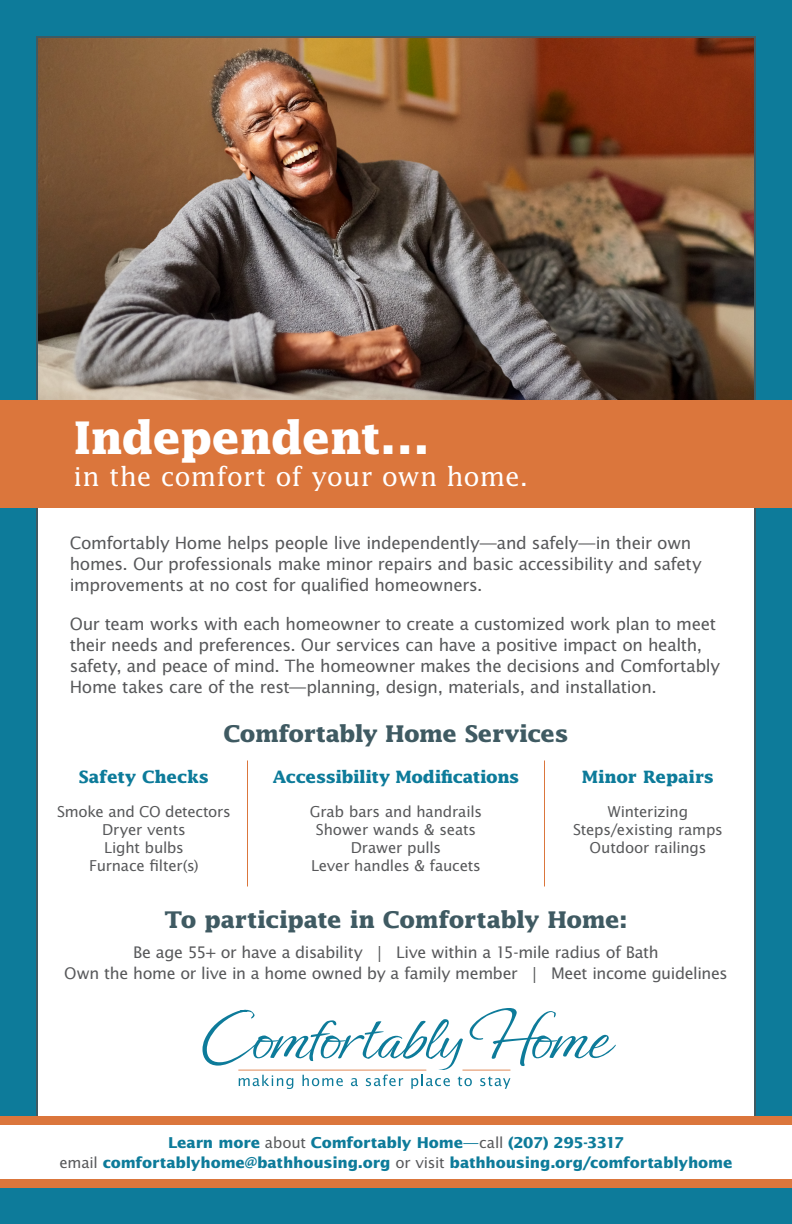
<style>
.page{position:relative;width:792px;height:1224px;background:#0d7b9a}
.page>*{position:absolute;margin:0;border:0;box-sizing:border-box;transform-origin:0 0}
.t1{font:700 45px "Lucida Std";letter-spacing:-.025em;color:#fff}
.t2{font:26px "Lucida Std";color:#fff}
.t3{font:700 23px "Lucida Std";letter-spacing:-.02em;color:#3f5a62}
.t4{font:17px/21px "Lucida Sans Std";letter-spacing:-.02em;color:#57585a}
.t5{font:700 17px "Lucida Std";letter-spacing:-.02em;color:#0d7b9a}
.t6{font:16px "Lucida Sans Std";letter-spacing:-.025em;color:#57585a}
.t7{font:15px/18px "Lucida Sans Std";letter-spacing:-.015em;color:#57585a;text-align:center}
.t8{font:700 15px/20px "Lucida Sans Std";letter-spacing:-.01em;color:#0d7b9a;text-align:center}
.s1{font-weight:400;color:#57585a}
.s2{font-weight:400}
</style>
<div class="page">
<div style="left:37px;top:37px;width:718px;height:1141px;background:#fff"></div>
<img style="left:39px;top:39px;width:714px;height:361px">
<div style="left:0;top:400px;width:792px;height:108px;background:#db763c"></div>
<div style="left:0;top:1179px;width:792px;height:9px;background:#db763c"></div>
<svg style="left:203px;top:1008px;width:413px;height:81px"></svg>
<hr style="left:238px;top:1070px;width:188px;height:1px;background:#db763c">
<hr style="left:462px;top:1070px;width:49px;height:1px;background:#db763c">
<div style="left:0;top:1125px;width:792px;height:54px;background:#fff"></div>
<hr style="left:247px;top:760px;width:1px;height:126px;background:#db763c">
<hr style="left:544px;top:760px;width:1px;height:126px;background:#db763c">
<div style="left:0;top:1116px;width:792px;height:9px;background:#db763c"></div>
<p class="t1" style="left:73px;top:410px;width:357px">Independent...</p>
<p class="t2" style="left:73px;top:460px;width:456px">in the comfort of your own home.</p>
<p class="t4" style="left:70px;top:532px;width:633px">Comfortably Home helps people live independently—and safely—in their own homes. Our professionals make minor repairs and basic accessibility and safety improvements at no cost for qualified homeowners.</p>
<p class="t4" style="left:70px;top:613px;width:652px">Our team works with each homeowner to create a customized work plan to meet their needs and preferences. Our services can have a positive impact on health, safety, and peace of mind. The homeowner makes the decisions and Comfortably Home takes care of the rest—planning, design, materials, and installation.</p>
<p class="t3" style="left:224px;top:720px;width:346px">Comfortably Home Services</p>
<p class="t5" style="left:79px;top:766px;width:132px">Safety Checks</p>
<p class="t5" style="left:582px;top:766px;width:134px">Minor Repairs</p>
<p class="t7" style="left:310px;top:803px;width:174px">Grab bars and handrails</p>
<p class="t7" style="left:316px;top:821px;width:162px">Shower wands &amp; seats</p>
<p class="t7" style="left:311px;top:839px;width:171px">Drawer pulls<br>Lever handles &amp; faucets</p>
<p class="t5" style="left:273px;top:766px;width:248px">Accessibility Modifications</p>
<p class="t7" style="left:57px;top:803px;width:175px">Smoke and CO detectors</p>
<p class="t7" style="left:102px;top:821px;width:85px">Dryer vents</p>
<p class="t7" style="left:104px;top:839px;width:81px">Light bulbs</p>
<p class="t7" style="left:89px;top:857px;width:111px">Furnace filter(s)</p>
<p class="t7" style="left:608px;top:803px;width:82px">Winterizing</p>
<p class="t7" style="left:573px;top:821px;width:151px">Steps/existing ramps</p>
<p class="t7" style="left:590px;top:839px;width:118px">Outdoor railings</p>
<p class="t3" style="left:164px;top:906px;width:465px">To participate in Comfortably Home:</p>
<p class="t6" style="left:133px;top:943px;width:527px">Be age 55+ or have a disability | Live within a 15-mile radius of Bath</p>
<p class="t6" style="left:64px;top:964px;width:665px">Own the home or live in a home owned by a family member | Meet income guidelines</p>
<p class="t8" style="left:60px;top:1133px;width:674px">Learn more <span class="s1">about</span> Comfortably Home<span class="s2">—</span><span class="s1">call</span> (207) 295-3317<br><span class="s1">email</span> comfortablyhome@bathhousing.org <span class="s1">or visit</span> bathhousing.org/comfortablyhome</p>
</div>
